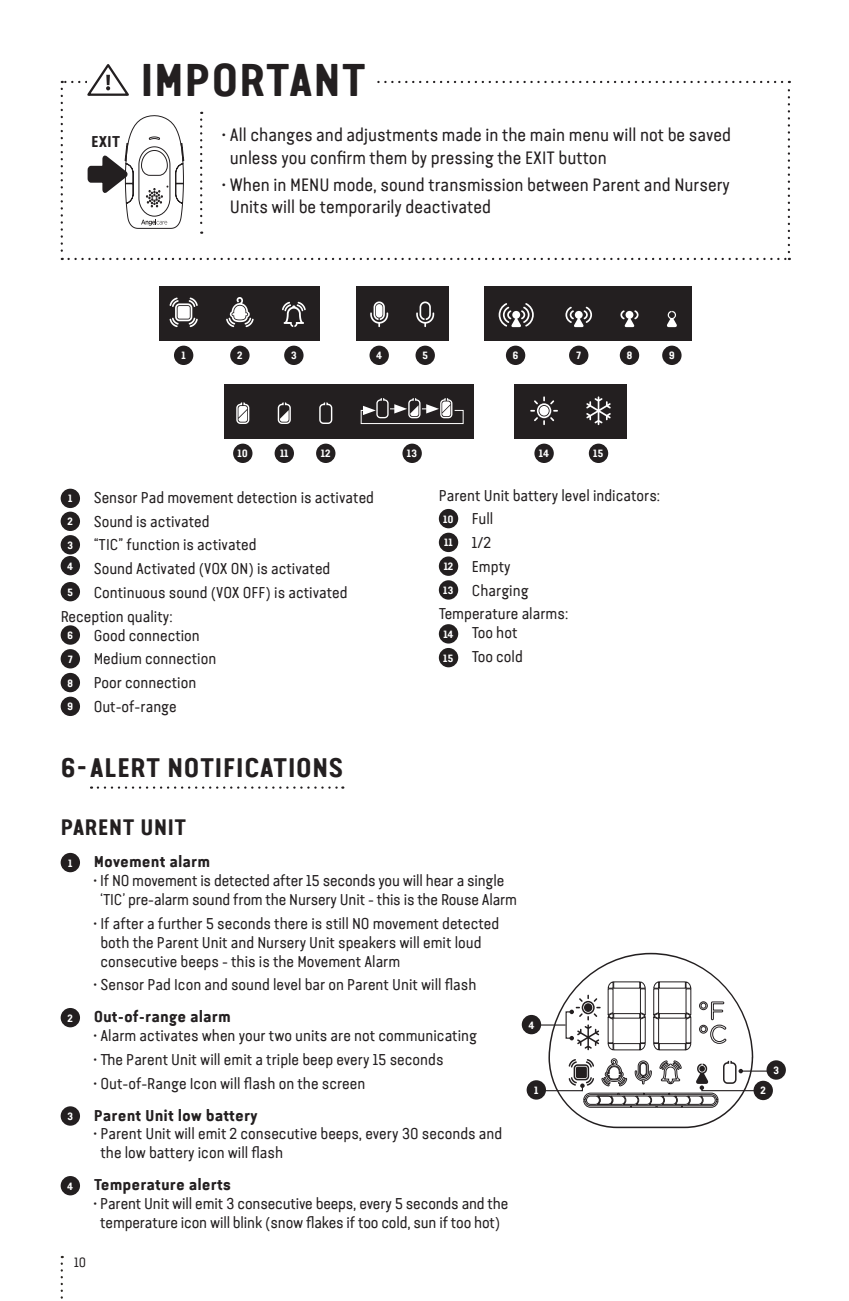
<style>
.page{position:relative;width:849px;height:1301px;background:#fff}
.page>*{position:absolute;margin:0;border:0;box-sizing:border-box;transform-origin:0 0}
.t1{font:700 46.12px "Van Condensed Pro";color:#231f20}
.t2{font:700 27px "Van Condensed Pro";color:#231f20}
.t3{font:700 22.5px "Van Condensed Pro";color:#231f20}
.t4{font:18px/22.5px "Van Condensed Pro";color:#231f20}
.t5{font:15.75px/18.9px "Van Condensed Pro";color:#231f20}
.t6{font:700 15.75px "Van Condensed Pro";color:#231f20}
.t7{font:13.5px "Van Condensed Pro";color:#231f20}
.t8{font:700 10.58px "Van Condensed Pro";color:#fff}
.s1{font-weight:700;font-size:10.58px;color:#fff}
</style>
<div class="page">
<svg style="left:61px;top:1263px;width:2px;height:36px"></svg>
<svg style="left:98px;top:786px;width:245px;height:2px"></svg>
<svg style="left:61px;top:64px;width:729px;height:196px"></svg>
<div style="left:159px;top:286px;width:160px;height:54px;background:#231f20"></div>
<svg style="left:169px;top:297px;width:29px;height:30px"></svg>
<svg style="left:226px;top:297px;width:28px;height:30px"></svg>
<svg style="left:282px;top:302px;width:24px;height:25px"></svg>
<div style="left:174px;top:345px;width:19px;height:20px;background:#231f20;border-radius:50%"></div>
<div style="left:230px;top:345px;width:19px;height:20px;background:#231f20;border-radius:50%"></div>
<div style="left:284px;top:345px;width:19px;height:20px;background:#231f20;border-radius:50%"></div>
<div style="left:356px;top:286px;width:92px;height:54px;background:#231f20"></div>
<svg style="left:370px;top:301px;width:18px;height:26px"></svg>
<svg style="left:416px;top:301px;width:18px;height:26px"></svg>
<div style="left:369px;top:345px;width:20px;height:20px;background:#231f20;border-radius:50%"></div>
<div style="left:415px;top:345px;width:20px;height:20px;background:#231f20;border-radius:50%"></div>
<div style="left:484px;top:286px;width:207px;height:54px;background:#231f20"></div>
<svg style="left:620px;top:310px;width:18px;height:17px"></svg>
<svg style="left:565px;top:307px;width:27px;height:20px"></svg>
<svg style="left:498px;top:303px;width:36px;height:24px"></svg>
<svg style="left:667px;top:311px;width:10px;height:16px"></svg>
<div style="left:506px;top:345px;width:19px;height:20px;background:#231f20;border-radius:50%"></div>
<div style="left:569px;top:345px;width:19px;height:20px;background:#231f20;border-radius:50%"></div>
<div style="left:619px;top:345px;width:20px;height:20px;background:#231f20;border-radius:50%"></div>
<div style="left:662px;top:345px;width:19px;height:20px;background:#231f20;border-radius:50%"></div>
<div style="left:514px;top:383px;width:112px;height:55px;background:#231f20"></div>
<svg style="left:586px;top:396px;width:24px;height:29px"></svg>
<svg style="left:530px;top:396px;width:28px;height:29px"></svg>
<div style="left:534px;top:443px;width:20px;height:20px;background:#231f20;border-radius:50%"></div>
<div style="left:589px;top:443px;width:19px;height:20px;background:#231f20;border-radius:50%"></div>
<div style="left:224px;top:383px;width:249px;height:55px;background:#231f20"></div>
<svg style="left:236px;top:402px;width:13px;height:22px"></svg>
<svg style="left:278px;top:402px;width:13px;height:22px"></svg>
<svg style="left:319px;top:402px;width:13px;height:22px"></svg>
<svg style="left:360px;top:398px;width:104px;height:26px"></svg>
<div style="left:233px;top:443px;width:19px;height:20px;background:#231f20;border-radius:50%"></div>
<div style="left:274px;top:443px;width:20px;height:20px;background:#231f20;border-radius:50%"></div>
<div style="left:316px;top:443px;width:19px;height:20px;background:#231f20;border-radius:50%"></div>
<div style="left:402px;top:443px;width:20px;height:20px;background:#231f20;border-radius:50%"></div>
<div style="left:61px;top:488px;width:19px;height:20px;background:#231f20;border-radius:50%"></div>
<div style="left:61px;top:511px;width:19px;height:20px;background:#231f20;border-radius:50%"></div>
<div style="left:61px;top:535px;width:19px;height:19px;background:#231f20;border-radius:50%"></div>
<div style="left:61px;top:556px;width:19px;height:19px;background:#231f20;border-radius:50%"></div>
<div style="left:61px;top:582px;width:19px;height:19px;background:#231f20;border-radius:50%"></div>
<div style="left:61px;top:625px;width:19px;height:19px;background:#231f20;border-radius:50%"></div>
<div style="left:61px;top:649px;width:19px;height:19px;background:#231f20;border-radius:50%"></div>
<div style="left:61px;top:672px;width:19px;height:20px;background:#231f20;border-radius:50%"></div>
<div style="left:61px;top:696px;width:19px;height:20px;background:#231f20;border-radius:50%"></div>
<div style="left:439px;top:509px;width:19px;height:19px;background:#231f20;border-radius:50%"></div>
<div style="left:439px;top:532px;width:19px;height:20px;background:#231f20;border-radius:50%"></div>
<div style="left:439px;top:556px;width:19px;height:19px;background:#231f20;border-radius:50%"></div>
<div style="left:439px;top:580px;width:19px;height:19px;background:#231f20;border-radius:50%"></div>
<div style="left:439px;top:624px;width:19px;height:19px;background:#231f20;border-radius:50%"></div>
<div style="left:439px;top:648px;width:19px;height:19px;background:#231f20;border-radius:50%"></div>
<div style="left:61px;top:852px;width:19px;height:20px;background:#231f20;border-radius:50%"></div>
<div style="left:61px;top:1007px;width:19px;height:20px;background:#231f20;border-radius:50%"></div>
<div style="left:61px;top:1106px;width:19px;height:19px;background:#231f20;border-radius:50%"></div>
<div style="left:61px;top:1175px;width:19px;height:20px;background:#231f20;border-radius:50%"></div>
<div style="left:522px;top:1014px;width:19px;height:20px;background:#231f20;border-radius:50%"></div>
<div style="left:526px;top:1080px;width:20px;height:19px;background:#231f20;border-radius:50%"></div>
<div style="left:753px;top:1080px;width:20px;height:19px;background:#231f20;border-radius:50%"></div>
<svg style="left:538px;top:952px;width:228px;height:175px"></svg>
<div style="left:766px;top:1060px;width:19px;height:19px;background:#231f20;border-radius:50%"></div>
<h1 class="t1" style="left:140px;top:43px;width:228px">IMPORTANT</h1>
<p class="t6" style="left:91px;top:129px;width:31px">EXIT</p>
<p class="t4" style="left:230px;top:122px;width:502px;text-indent:-8px">• All changes and adjustments made in the main menu will not be saved unless you confirm them by pressing the EXIT button</p>
<p class="t4" style="left:230px;top:172px;width:501px;text-indent:-8px">• When in MENU mode, sound transmission between Parent and Nursery<br>Units will be temporarily deactivated</p>
<p class="t8" style="left:181px;top:347px;width:6px">1</p>
<p class="t8" style="left:237px;top:347px;width:7px">2</p>
<p class="t8" style="left:291px;top:347px;width:8px">3</p>
<p class="t8" style="left:376px;top:347px;width:8px">4</p>
<p class="t8" style="left:422px;top:347px;width:8px">5</p>
<p class="t8" style="left:512px;top:347px;width:8px">6</p>
<p class="t8" style="left:576px;top:347px;width:7px">7</p>
<p class="t8" style="left:626px;top:347px;width:8px">8</p>
<p class="t8" style="left:668px;top:347px;width:8px">9</p>
<p class="t8" style="left:237px;top:445px;width:12px">10</p>
<p class="t8" style="left:280px;top:445px;width:10px">11</p>
<p class="t8" style="left:321px;top:445px;width:11px">12</p>
<p class="t8" style="left:407px;top:445px;width:12px">13</p>
<p class="t8" style="left:539px;top:445px;width:12px">14</p>
<p class="t8" style="left:593px;top:445px;width:12px">15</p>
<p class="t8" style="left:68px;top:490px;width:6px">1</p>
<p class="t5" style="left:94px;top:487px;width:282px">Sensor Pad movement detection is activated</p>
<p class="t8" style="left:68px;top:513px;width:7px">2</p>
<p class="t5" style="left:94px;top:510px;width:117px">Sound is activated</p>
<p class="t8" style="left:67px;top:536px;width:8px">3</p>
<p class="t5" style="left:94px;top:534px;width:164px">“TIC” function is activated</p>
<p class="t8" style="left:67px;top:557px;width:8px">4</p>
<p class="t5" style="left:94px;top:558px;width:238px">Sound Activated (VOX ON) is activated</p>
<p class="t8" style="left:67px;top:583px;width:8px">5</p>
<p class="t5" style="left:61px;top:579px;width:288px;line-height:23.8px;text-indent:33px">Continuous sound (VOX OFF) is activated<br>Reception quality:</p>
<p class="t8" style="left:67px;top:627px;width:8px">6</p>
<p class="t5" style="left:94px;top:624px;width:108px">Good connection</p>
<p class="t8" style="left:68px;top:650px;width:7px">7</p>
<p class="t5" style="left:94px;top:648px;width:124px">Medium connection</p>
<p class="t8" style="left:67px;top:674px;width:8px">8</p>
<p class="t5" style="left:94px;top:672px;width:104px">Poor connection</p>
<p class="t8" style="left:67px;top:698px;width:8px">9</p>
<p class="t5" style="left:94px;top:696px;width:85px">Out-of-range</p>
<p class="t5" style="left:439px;top:484px;width:223px">Parent Unit battery level indicators:</p>
<p class="t5" style="left:443px;top:508px;width:52px"><span class="s1">10</span> Full</p>
<p class="t5" style="left:444px;top:532px;width:48px"><span class="s1">11</span> 1/2</p>
<p class="t5" style="left:443px;top:555px;width:68px"><span class="s1">12</span> Empty</p>
<p class="t5" style="left:443px;top:579px;width:87px"><span class="s1">13</span> Charging</p>
<p class="t5" style="left:439px;top:603px;width:131px">Temperature alarms:</p>
<p class="t5" style="left:443px;top:619px;width:81px;line-height:23.8px"><span class="s1">14</span> Too hot<br><span class="s1">15</span> Too cold</p>
<h2 class="t2" style="left:61px;top:746px;width:284px">6-ALERT NOTIFICATIONS</h2>
<h3 class="t3" style="left:61px;top:809px;width:127px">PARENT UNIT</h3>
<p class="t8" style="left:68px;top:854px;width:6px">1</p>
<p class="t6" style="left:94px;top:849px;width:118px">Movement alarm</p>
<p class="t5" style="left:100px;top:869px;width:418px;text-indent:-7px">• If NO movement is detected after 15 seconds you will hear a single ‘TIC’ pre-alarm sound from the Nursery Unit - this is the Rouse Alarm</p>
<p class="t5" style="left:100px;top:912px;width:400px;text-indent:-7px">• If after a further 5 seconds there is still NO movement detected both the Parent Unit and Nursery Unit speakers will emit loud consecutive beeps - this is the Movement Alarm</p>
<p class="t5" style="left:93px;top:974px;width:385px">• Sensor Pad Icon and sound level bar on Parent Unit will flash</p>
<p class="t8" style="left:68px;top:1009px;width:7px">2</p>
<p class="t6" style="left:94px;top:1004px;width:139px">Out-of-range alarm</p>
<p class="t5" style="left:93px;top:1024px;width:385px">• Alarm activates when your two units are not communicating</p>
<p class="t5" style="left:93px;top:1048px;width:352px">• The Parent Unit will emit a triple beep every 15 seconds</p>
<p class="t5" style="left:93px;top:1072px;width:274px">• Out-of-Range Icon will flash on the screen</p>
<p class="t8" style="left:67px;top:1107px;width:8px">3</p>
<p class="t6" style="left:94px;top:1102px;width:166px">Parent Unit low battery</p>
<p class="t5" style="left:100px;top:1123px;width:403px;text-indent:-7px">• Parent Unit will emit 2 consecutive beeps, every 30 seconds and the low battery icon will flash</p>
<p class="t8" style="left:67px;top:1177px;width:8px">4</p>
<p class="t6" style="left:94px;top:1172px;width:139px">Temperature alerts</p>
<p class="t5" style="left:93px;top:1192px;width:417px;text-align:center">• Parent Unit will emit 3 consecutive beeps, every 5 seconds and the temperature icon will blink (snow flakes if too cold, sun if too hot)</p>
<p class="t7" style="left:74px;top:1252px;width:14px">10</p>
<p class="t8" style="left:528px;top:1016px;width:8px">4</p>
<p class="t8" style="left:534px;top:1081px;width:6px">1</p>
<p class="t8" style="left:760px;top:1082px;width:7px">2</p>
<p class="t8" style="left:773px;top:1061px;width:8px">3</p>
</div>
